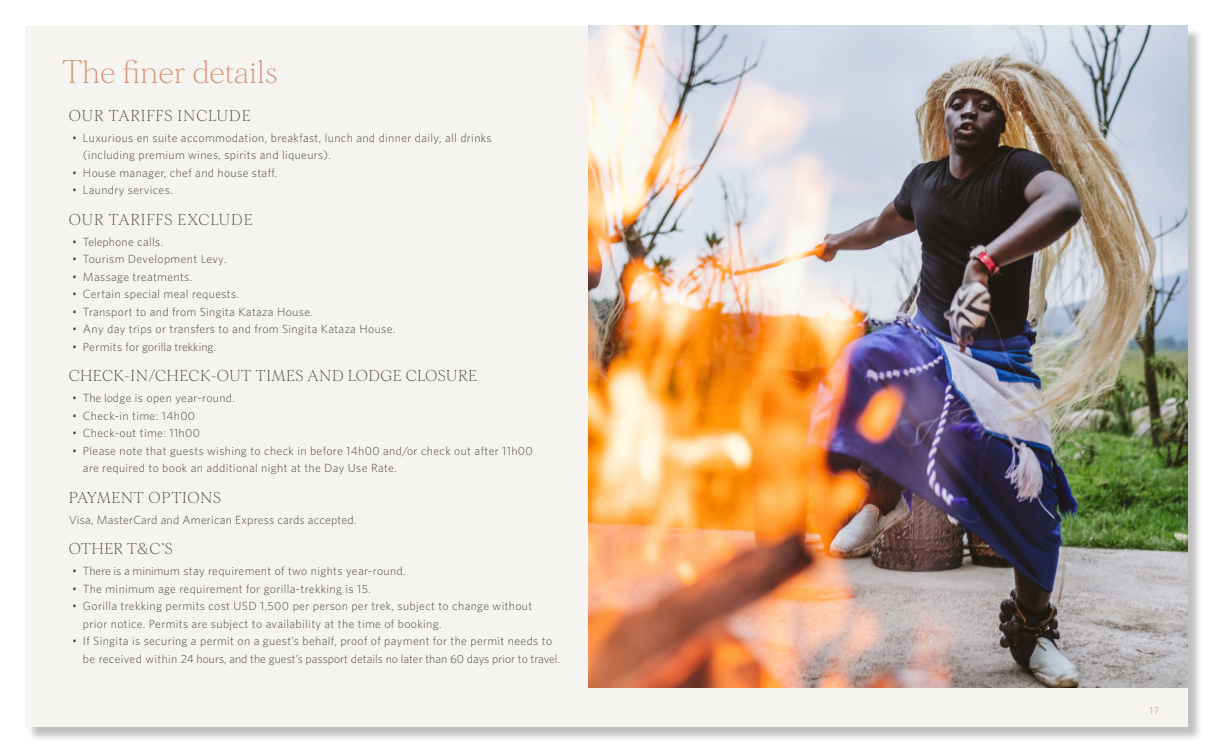
<style>
.page{position:relative;width:1213px;height:750px;background:#fff}
.page>*{position:absolute;margin:0;border:0;box-sizing:border-box;transform-origin:0 0}
.t1{font:200 31.25px "Morion";color:#d69677}
.t2{font:200 15px "Morion";letter-spacing:.03em;color:#4d4945}
.t3{font:200 15px "Morion";letter-spacing:.06em;color:#4d4945}
.t4{font:300 11.88px/17.5px "Whitney";letter-spacing:.03em;color:#4d4945}
.t5{font:300 11.88px "Whitney";color:#4d4945}
.t6{font:10px "Whitney";color:#d69677}
</style>
<div class="page">
<div style="left:27px;top:27px;width:1175px;height:715px;background:#808080;opacity:.5"></div>
<div style="left:25px;top:26px;width:1162px;height:700px;background:#f6f4f0"></div>
<img style="left:589px;top:26px;width:598px;height:662px">
<h1 class="t1" style="left:62px;top:55px;width:217px">The finer details</h1>
<p class="t3" style="left:69px;top:107px;width:183px">OUR TARIFFS INCLUDE</p>
<p class="t4" style="left:83px;top:129px;width:410px;text-indent:-11px">• Luxurious en suite accommodation, breakfast, lunch and dinner daily, all drinks (including premium wines, spirits and liqueurs).</p>
<p class="t4" style="left:72px;top:164px;width:207px">• House manager, chef and house staff.</p>
<p class="t4" style="left:72px;top:181px;width:102px">• Laundry services.</p>
<p class="t3" style="left:69px;top:211px;width:185px">OUR TARIFFS EXCLUDE</p>
<p class="t4" style="left:72px;top:233px;width:92px">• Telephone calls.</p>
<p class="t4" style="left:72px;top:250px;width:155px">• Tourism Development Levy.</p>
<p class="t4" style="left:72px;top:268px;width:121px">• Massage treatments.</p>
<p class="t4" style="left:72px;top:285px;width:168px">• Certain special meal requests.</p>
<p class="t4" style="left:72px;top:303px;width:242px">• Transport to and from Singita Kataza House.</p>
<p class="t4" style="left:72px;top:320px;width:324px">• Any day trips or transfers to and from Singita Kataza House.</p>
<p class="t5" style="left:72px;top:339px;width:145px">• Permits for gorilla trekking.</p>
<p class="t2" style="left:69px;top:367px;width:410px">CHECK-IN/CHECK-OUT TIMES AND LODGE CLOSURE</p>
<p class="t4" style="left:72px;top:389px;width:164px">• The lodge is open year-round.</p>
<p class="t4" style="left:72px;top:407px;width:124px">• Check-in time: 14h00</p>
<p class="t4" style="left:72px;top:424px;width:129px">• Check-out time: 11h00</p>
<p class="t4" style="left:83px;top:442px;width:451px;text-indent:-11px">• Please note that guests wishing to check in before 14h00 and/or check out after 11h00 are required to book an additional night at the Day Use Rate.</p>
<p class="t2" style="left:69px;top:489px;width:154px">PAYMENT OPTIONS</p>
<p class="t4" style="left:69px;top:510px;width:289px">Visa, MasterCard and American Express cards accepted.</p>
<p class="t2" style="left:69px;top:540px;width:106px">OTHER T&amp;C'S</p>
<p class="t4" style="left:72px;top:562px;width:335px">• There is a minimum stay requirement of two nights year-round.</p>
<p class="t4" style="left:72px;top:579px;width:300px">• The minimum age requirement for gorilla-trekking is 15.</p>
<p class="t4" style="left:83px;top:597px;width:451px;text-indent:-11px">• Gorilla trekking permits cost USD 1,500 per person per trek, subject to change without prior notice. Permits are subject to availability at the time of booking.</p>
<p class="t4" style="left:83px;top:632px;width:478px;text-indent:-11px">• If Singita is securing a permit on a guest’s behalf, proof of payment for the permit needs to be received within 24 hours, and the guest’s passport details no later than 60 days prior to travel.</p>
<p class="t6" style="left:1149px;top:704px;width:11px">17</p>
</div>
